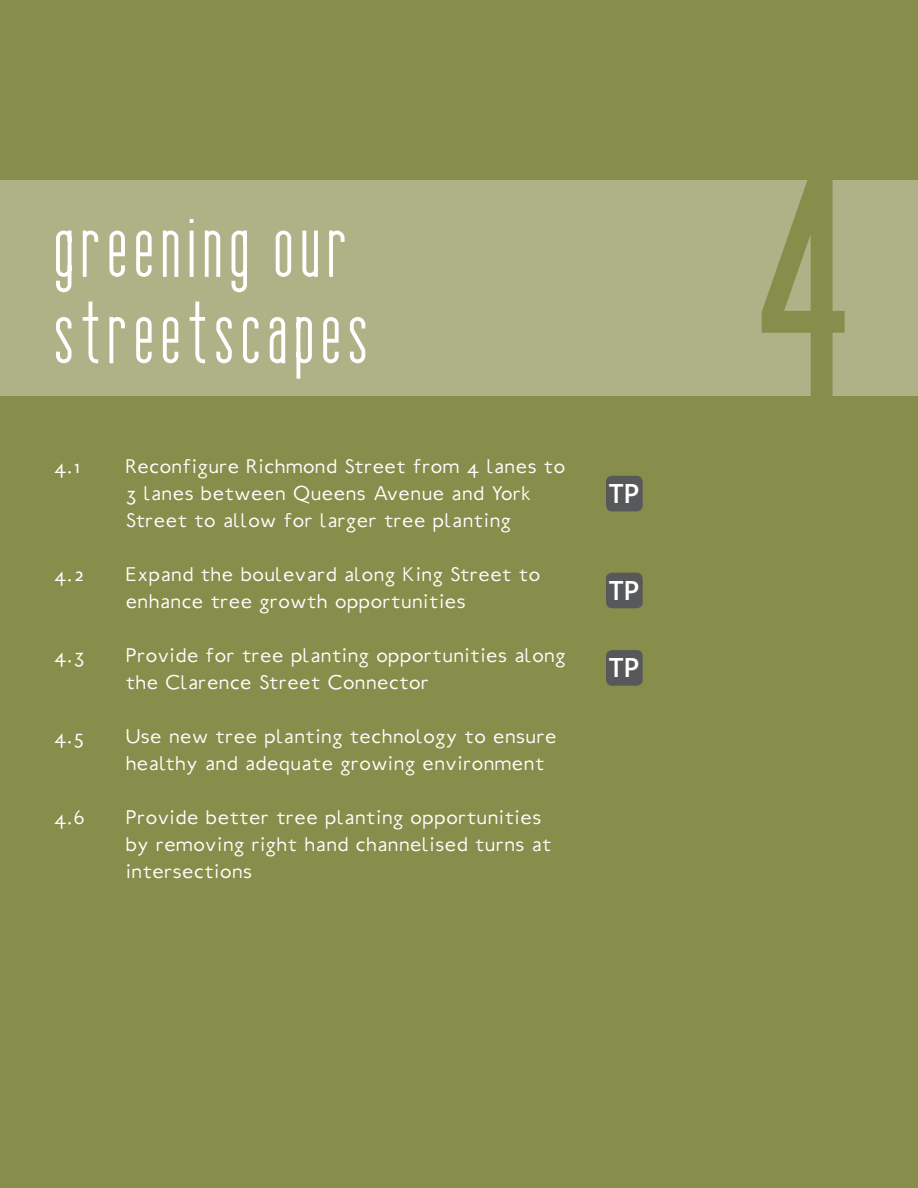
<style>
.page{position:relative;width:918px;height:1188px;background:#878e4b}
.page>*{position:absolute;margin:0;border:0;box-sizing:border-box;transform-origin:0 0}
.t1{font:264px "seattlesans";color:#878e4b}
.t2{font:72px/86.4px "seattlesans";letter-spacing:.1em;color:#fff}
.t3{font:27px "Webly Sleek UI Semibold";color:#fff}
.t4{font:300 22.5px/27px "Ubahn";letter-spacing:.05em;color:#fff}
</style>
<div class="page">
<div style="left:0;top:180px;width:918px;height:216px;background:#afb287"></div>
<svg style="left:761px;top:180px;width:84px;height:216px"></svg>
<div style="left:606px;top:573px;width:37px;height:35px;background:#57585a;border-radius:6px"></div>
<div style="left:606px;top:476px;width:37px;height:35px;background:#57585a;border-radius:6px"></div>
<div style="left:606px;top:650px;width:37px;height:36px;background:#57585a;border-radius:6px"></div>
<p class="t2" style="left:54px;top:200px;width:315px">GREENING OUR<br>STREETSCAPES</p>
<p class="t4" style="left:54px;top:454px;width:27px">4.1</p>
<p class="t4" style="left:126px;top:454px;width:440px">Reconfigure Richmond Street from 4 lanes to<br>3 lanes between Queens Avenue and York<br>Street to allow for larger tree planting</p>
<p class="t4" style="left:54px;top:562px;width:32px">4.2</p>
<p class="t4" style="left:126px;top:562px;width:415px">Expand the boulevard along King Street to enhance tree growth opportunities</p>
<p class="t4" style="left:54px;top:643px;width:32px">4.3</p>
<p class="t4" style="left:126px;top:643px;width:441px">Provide for tree planting opportunities along the Clarence Street Connector</p>
<p class="t4" style="left:54px;top:724px;width:31px">4.5</p>
<p class="t4" style="left:126px;top:724px;width:432px">Use new tree planting technology to ensure healthy and adequate growing environment</p>
<p class="t4" style="left:54px;top:805px;width:32px">4.6</p>
<p class="t4" style="left:126px;top:805px;width:427px">Provide better tree planting opportunities by removing right hand channelised turns at intersections</p>
<p class="t3" style="left:609px;top:473px;width:32px">TP</p>
<p class="t3" style="left:609px;top:570px;width:32px">TP</p>
<p class="t3" style="left:609px;top:647px;width:32px">TP</p>
<p class="t1" style="left:756px;top:95px;width:96px">4</p>
</div>
